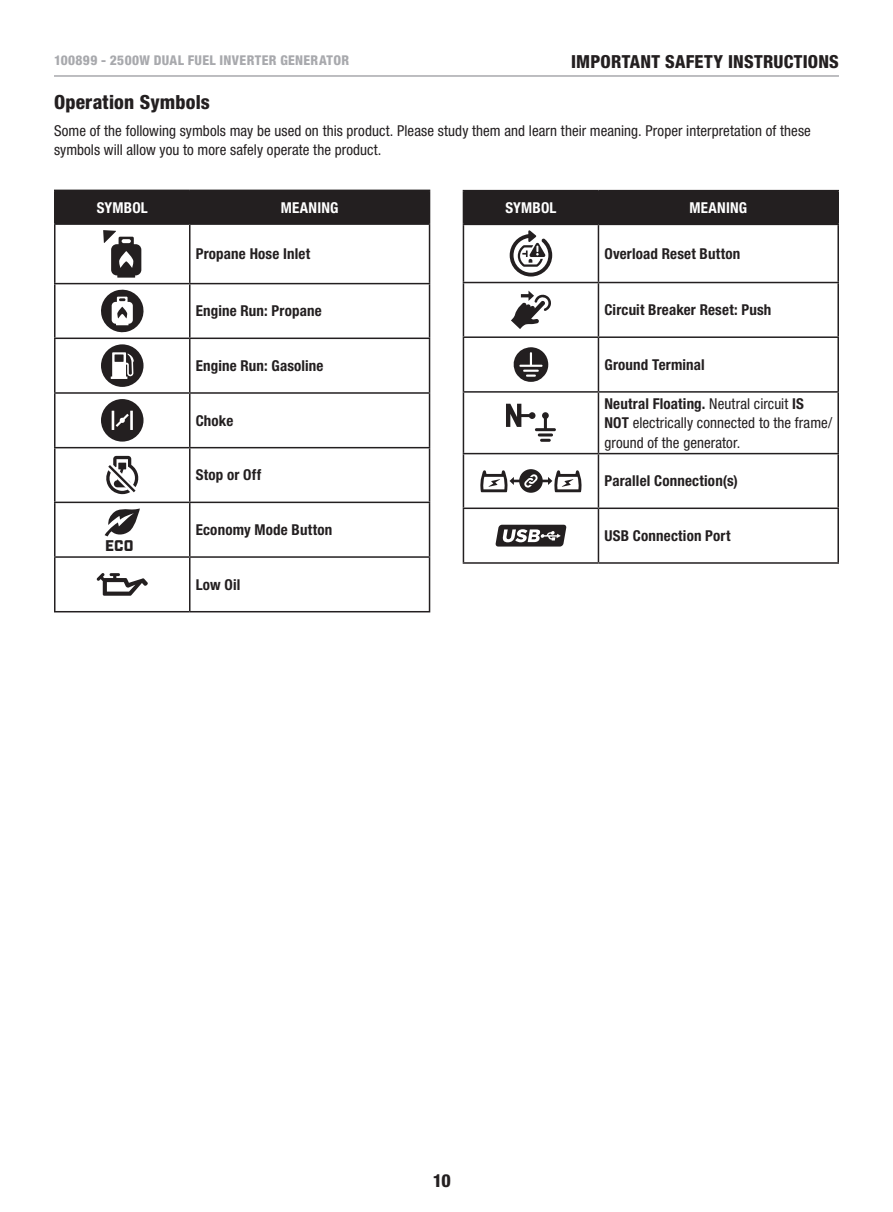
<style>
.page{position:relative;width:893px;height:1212px;background:#fff}
.page>*{position:absolute;margin:0;border:0;box-sizing:border-box;transform-origin:0 0}
.t1{font:800 condensed 19.5px "Helvetica Neue LT Std";letter-spacing:.01em;color:#231f20}
.t2{font:800 condensed 18px "Helvetica Neue LT Std";letter-spacing:.005em;color:#231f20}
.t3{font:condensed 15px/19.5px "Helvetica Neue LT Std";letter-spacing:.005em;color:#231f20}
.t4{font:700 condensed 15px "Helvetica Neue LT Std";letter-spacing:.01em;color:#231f20}
.t5{font:700 condensed 15px "Helvetica Neue LT Std";letter-spacing:.01em;color:#fff}
.t6{font:900 15px "Industry";color:#231f20}
.t7{font:800 condensed 13.5px "Helvetica Neue LT Std";letter-spacing:.025em;color:#a8a9ad}
.s1{font-weight:700}
</style>
<div class="page">
<hr style="left:54px;top:75px;width:785px;height:2px;background:#a8a9ad">
<div style="left:56px;top:191px;width:373px;height:32px;background:#231f20"></div>
<hr style="left:54px;top:225px;width:2px;height:58px;background:#231f20">
<hr style="left:189px;top:225px;width:1px;height:58px;background:#231f20">
<hr style="left:429px;top:225px;width:1px;height:58px;background:#231f20">
<hr style="left:54px;top:283px;width:136px;height:1px;background:#231f20">
<hr style="left:54px;top:284px;width:2px;height:54px;background:#231f20">
<hr style="left:190px;top:283px;width:240px;height:1px;background:#231f20">
<hr style="left:189px;top:284px;width:1px;height:54px;background:#231f20">
<hr style="left:429px;top:284px;width:1px;height:54px;background:#231f20">
<hr style="left:54px;top:338px;width:136px;height:1px;background:#231f20">
<hr style="left:54px;top:339px;width:2px;height:53px;background:#231f20">
<hr style="left:190px;top:338px;width:240px;height:1px;background:#231f20">
<hr style="left:189px;top:339px;width:1px;height:53px;background:#231f20">
<hr style="left:429px;top:339px;width:1px;height:53px;background:#231f20">
<hr style="left:54px;top:392px;width:136px;height:2px;background:#231f20">
<hr style="left:54px;top:394px;width:2px;height:53px;background:#231f20">
<hr style="left:190px;top:392px;width:240px;height:2px;background:#231f20">
<hr style="left:189px;top:394px;width:1px;height:53px;background:#231f20">
<hr style="left:429px;top:394px;width:1px;height:53px;background:#231f20">
<hr style="left:54px;top:447px;width:136px;height:1px;background:#231f20">
<hr style="left:54px;top:448px;width:2px;height:54px;background:#231f20">
<hr style="left:190px;top:447px;width:240px;height:1px;background:#231f20">
<hr style="left:189px;top:448px;width:1px;height:54px;background:#231f20">
<hr style="left:429px;top:448px;width:1px;height:54px;background:#231f20">
<hr style="left:54px;top:502px;width:136px;height:1px;background:#231f20">
<hr style="left:54px;top:503px;width:2px;height:53px;background:#231f20">
<hr style="left:190px;top:502px;width:240px;height:1px;background:#231f20">
<hr style="left:189px;top:503px;width:1px;height:53px;background:#231f20">
<hr style="left:429px;top:503px;width:1px;height:53px;background:#231f20">
<hr style="left:54px;top:556px;width:136px;height:2px;background:#231f20">
<hr style="left:54px;top:558px;width:2px;height:53px;background:#231f20">
<hr style="left:190px;top:556px;width:240px;height:2px;background:#231f20">
<hr style="left:189px;top:558px;width:1px;height:53px;background:#231f20">
<hr style="left:429px;top:558px;width:1px;height:53px;background:#231f20">
<hr style="left:54px;top:611px;width:136px;height:1px;background:#231f20">
<hr style="left:190px;top:611px;width:240px;height:1px;background:#231f20">
<hr style="left:54px;top:190px;width:136px;height:1px;background:#231f20">
<hr style="left:54px;top:191px;width:2px;height:32px;background:#231f20">
<hr style="left:190px;top:190px;width:240px;height:1px;background:#231f20">
<hr style="left:189px;top:191px;width:1px;height:32px;background:#231f20">
<hr style="left:429px;top:191px;width:1px;height:32px;background:#231f20">
<hr style="left:54px;top:223px;width:136px;height:2px;background:#231f20">
<hr style="left:190px;top:223px;width:240px;height:2px;background:#231f20">
<svg style="left:103px;top:230px;width:38px;height:48px"></svg>
<svg style="left:101px;top:289px;width:43px;height:44px"></svg>
<div style="left:101px;top:344px;width:43px;height:43px;background:#231f20;border-radius:50%"></div>
<svg style="left:111px;top:352px;width:23px;height:27px"></svg>
<div style="left:101px;top:399px;width:43px;height:43px;background:#231f20;border-radius:50%"></div>
<svg style="left:112px;top:411px;width:21px;height:19px"></svg>
<svg style="left:106px;top:456px;width:33px;height:38px"></svg>
<svg style="left:105px;top:508px;width:35px;height:28px"></svg>
<svg style="left:97px;top:573px;width:51px;height:23px"></svg>
<div style="left:464px;top:191px;width:373px;height:33px;background:#231f20"></div>
<hr style="left:463px;top:225px;width:1px;height:57px;background:#231f20">
<hr style="left:598px;top:225px;width:1px;height:57px;background:#231f20">
<hr style="left:837px;top:225px;width:2px;height:57px;background:#231f20">
<hr style="left:463px;top:282px;width:135px;height:1px;background:#231f20">
<hr style="left:463px;top:283px;width:1px;height:53px;background:#231f20">
<hr style="left:598px;top:282px;width:241px;height:1px;background:#231f20">
<hr style="left:598px;top:283px;width:1px;height:53px;background:#231f20">
<hr style="left:837px;top:283px;width:2px;height:53px;background:#231f20">
<hr style="left:463px;top:336px;width:135px;height:2px;background:#231f20">
<hr style="left:463px;top:338px;width:1px;height:53px;background:#231f20">
<hr style="left:598px;top:336px;width:241px;height:2px;background:#231f20">
<hr style="left:598px;top:338px;width:1px;height:53px;background:#231f20">
<hr style="left:837px;top:338px;width:2px;height:53px;background:#231f20">
<hr style="left:463px;top:391px;width:135px;height:2px;background:#231f20">
<hr style="left:463px;top:393px;width:1px;height:60px;background:#231f20">
<hr style="left:598px;top:391px;width:241px;height:2px;background:#231f20">
<hr style="left:598px;top:393px;width:1px;height:60px;background:#231f20">
<hr style="left:837px;top:393px;width:2px;height:60px;background:#231f20">
<hr style="left:463px;top:453px;width:135px;height:1px;background:#231f20">
<hr style="left:463px;top:454px;width:1px;height:53px;background:#231f20">
<hr style="left:598px;top:453px;width:241px;height:1px;background:#231f20">
<hr style="left:598px;top:454px;width:1px;height:53px;background:#231f20">
<hr style="left:837px;top:454px;width:2px;height:53px;background:#231f20">
<hr style="left:463px;top:507px;width:135px;height:2px;background:#231f20">
<hr style="left:463px;top:509px;width:1px;height:53px;background:#231f20">
<hr style="left:598px;top:507px;width:241px;height:2px;background:#231f20">
<hr style="left:598px;top:509px;width:1px;height:53px;background:#231f20">
<hr style="left:837px;top:509px;width:2px;height:53px;background:#231f20">
<hr style="left:463px;top:562px;width:135px;height:2px;background:#231f20">
<hr style="left:598px;top:562px;width:241px;height:2px;background:#231f20">
<hr style="left:463px;top:190px;width:135px;height:1px;background:#231f20">
<hr style="left:463px;top:191px;width:1px;height:33px;background:#231f20">
<hr style="left:598px;top:190px;width:241px;height:1px;background:#231f20">
<hr style="left:598px;top:191px;width:1px;height:33px;background:#231f20">
<hr style="left:837px;top:191px;width:2px;height:33px;background:#231f20">
<hr style="left:463px;top:224px;width:135px;height:1px;background:#231f20">
<hr style="left:598px;top:224px;width:241px;height:1px;background:#231f20">
<svg style="left:510px;top:230px;width:42px;height:46px"></svg>
<svg style="left:511px;top:291px;width:40px;height:38px"></svg>
<svg style="left:513px;top:347px;width:35px;height:35px"></svg>
<svg style="left:506px;top:404px;width:50px;height:38px"></svg>
<svg style="left:480px;top:469px;width:102px;height:24px"></svg>
<svg style="left:495px;top:525px;width:71px;height:21px"></svg>
<p class="t7" style="left:54px;top:52px;width:116px">100899 - 2500W DUAL</p>
<p class="t7" style="left:188px;top:52px;width:15px">FUEL</p>
<p class="t7" style="left:220px;top:52px;width:29px">INVERTER</p>
<p class="t7" style="left:280px;top:52px;width:17px">GENERATOR</p>
<p class="t2" style="left:571px;top:50px;width:17px">IMPORTANT</p>
<p class="t2" style="left:665px;top:50px;width:21px">SAFETY</p>
<p class="t2" style="left:728px;top:50px;width:16px">INSTRUCTIONS</p>
<h1 class="t1" style="left:54px;top:90px;width:157px">OPERATION SYMBOLS</h1>
<p class="t3" style="left:54px;top:120px;width:758px">Some of the following symbols may be used on this product. Please study them and learn their meaning. Proper interpretation of these symbols will allow you to more safely operate the product.</p>
<p class="t5" style="left:97px;top:198px;width:53px">SYMBOL</p>
<p class="t5" style="left:281px;top:198px;width:59px">MEANING</p>
<p class="t4" style="left:196px;top:245px;width:116px">Propane Hose Inlet</p>
<p class="t4" style="left:196px;top:302px;width:127px">Engine Run: Propane</p>
<p class="t4" style="left:196px;top:357px;width:129px">Engine Run: Gasoline</p>
<p class="t4" style="left:196px;top:411px;width:39px">Choke</p>
<p class="t4" style="left:196px;top:466px;width:67px">Stop or Off</p>
<p class="t6" style="left:105px;top:536px;width:30px">ECO</p>
<p class="t4" style="left:196px;top:521px;width:138px">Economy Mode Button</p>
<p class="t4" style="left:196px;top:575px;width:46px">Low Oil</p>
<p class="t5" style="left:505px;top:198px;width:53px">SYMBOL</p>
<p class="t5" style="left:690px;top:198px;width:59px">MEANING</p>
<p class="t4" style="left:604px;top:244px;width:137px">Overload Reset Button</p>
<p class="t4" style="left:604px;top:301px;width:168px">Circuit Breaker Reset: Push</p>
<p class="t4" style="left:604px;top:355px;width:102px">Ground Terminal</p>
<p class="t3" style="left:604px;top:393px;width:229px"><span class="s1">Neutral Floating.</span> Neutral circuit <span class="s1">IS<br>NOT</span> electrically connected to the frame/ ground of the generator.</p>
<p class="t4" style="left:604px;top:472px;width:135px">Parallel Connection(s)</p>
<p class="t4" style="left:604px;top:527px;width:128px">USB Connection Port</p>
<p class="t2" style="left:433px;top:1169px;width:20px">10</p>
</div>
